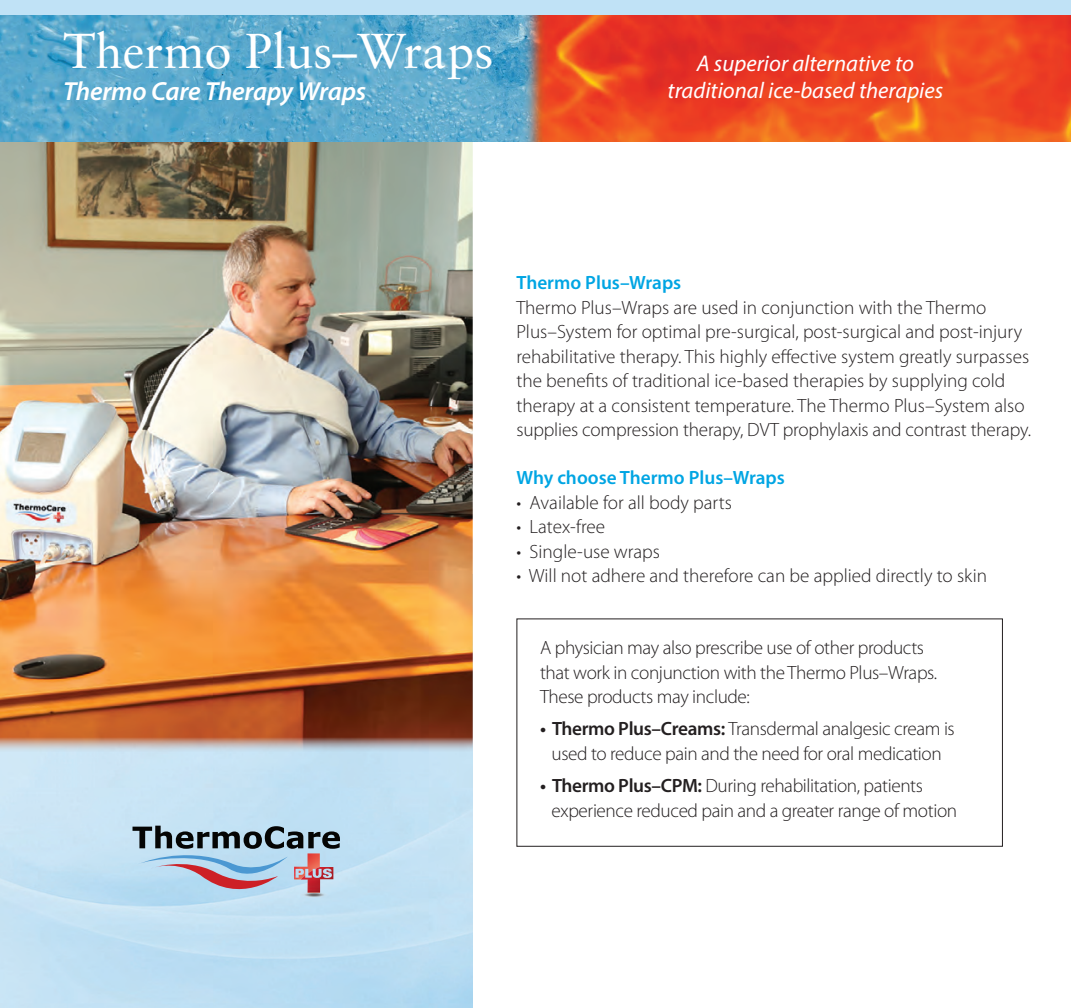
<style>
.page{position:relative;width:1071px;height:1008px;background:#fff}
.page>*{position:absolute;margin:0;border:0;box-sizing:border-box;transform-origin:0 0}
.t1{font:49px "Sabon";color:#fff}
.t2{font:italic 600 26.25px "Myriad Pro";letter-spacing:-.01em;color:#fff}
.t3{font:italic 22.75px/27.3px "Myriad Pro";color:#fff;text-align:center}
.t4{font:300 19.25px/24.5px "Myriad Pro";letter-spacing:-.005em;color:#231f20}
.t5{font:600 19.25px "Myriad Pro";color:#00a5e3}
.s1{font-weight:600;color:#00a5e3}
.s2{font-weight:600}
</style>
<div class="page">
<img style="left:0;top:753px;width:472px;height:255px">
<img style="left:0;top:142px;width:472px;height:611px">
<div style="left:516px;top:618px;width:487px;height:229px;border:1px solid #231f20"></div>
<svg style="left:133px;top:826px;width:207px;height:80px"></svg>
<img style="left:294px;top:853px;width:26px;height:27px">
<img style="left:301px;top:867px;width:32px;height:26px">
<img style="left:0;top:15px;width:1071px;height:127px">
<div style="left:0;top:0;width:1071px;height:15px;background:#c0e2f6"></div>
<p class="t1" style="left:63px;top:22px;width:432px">Thermo Plus–Wraps</p>
<p class="t2" style="left:63px;top:74px;width:305px">Thermo Care Therapy Wraps</p>
<p class="t3" style="left:668px;top:49px;width:277px">A superior alternative to traditional ice-based therapies</p>
<p class="t4" style="left:516px;top:271px;width:516px"><span class="s1">Thermo Plus–Wraps<br></span>Thermo Plus–Wraps are used in conjunction with the Thermo Plus–System for optimal pre-surgical, post-surgical and post-injury rehabilitative therapy. This highly effective system greatly surpasses the benefits of traditional ice-based therapies by supplying cold therapy at a consistent temperature. The Thermo Plus–System also supplies compression therapy, DVT prophylaxis and contrast therapy.</p>
<p class="t5" style="left:516px;top:467px;width:270px">Why choose Thermo Plus–Wraps</p>
<p class="t4" style="left:516px;top:490px;width:217px">• Available for all body parts</p>
<p class="t4" style="left:516px;top:515px;width:90px">• Latex-free</p>
<p class="t4" style="left:516px;top:539px;width:145px">• Single-use wraps</p>
<p class="t4" style="left:516px;top:564px;width:472px">• Will not adhere and therefore can be applied directly to skin</p>
<p class="t4" style="left:540px;top:636px;width:399px">A physician may also prescribe use of other products that work in conjunction with the Thermo Plus–Wraps.<br>These products may include:</p>
<p class="t4" style="left:540px;top:717px;width:416px;text-align:center"><span class="s2">• Thermo Plus–Creams:</span> Transdermal analgesic cream is used to reduce pain and the need for oral medication</p>
<p class="t4" style="left:552px;top:774px;width:407px;text-indent:-11px"><span class="s2">• Thermo Plus–CPM:</span> During rehabilitation, patients experience reduced pain and a greater range of motion</p>
</div>
